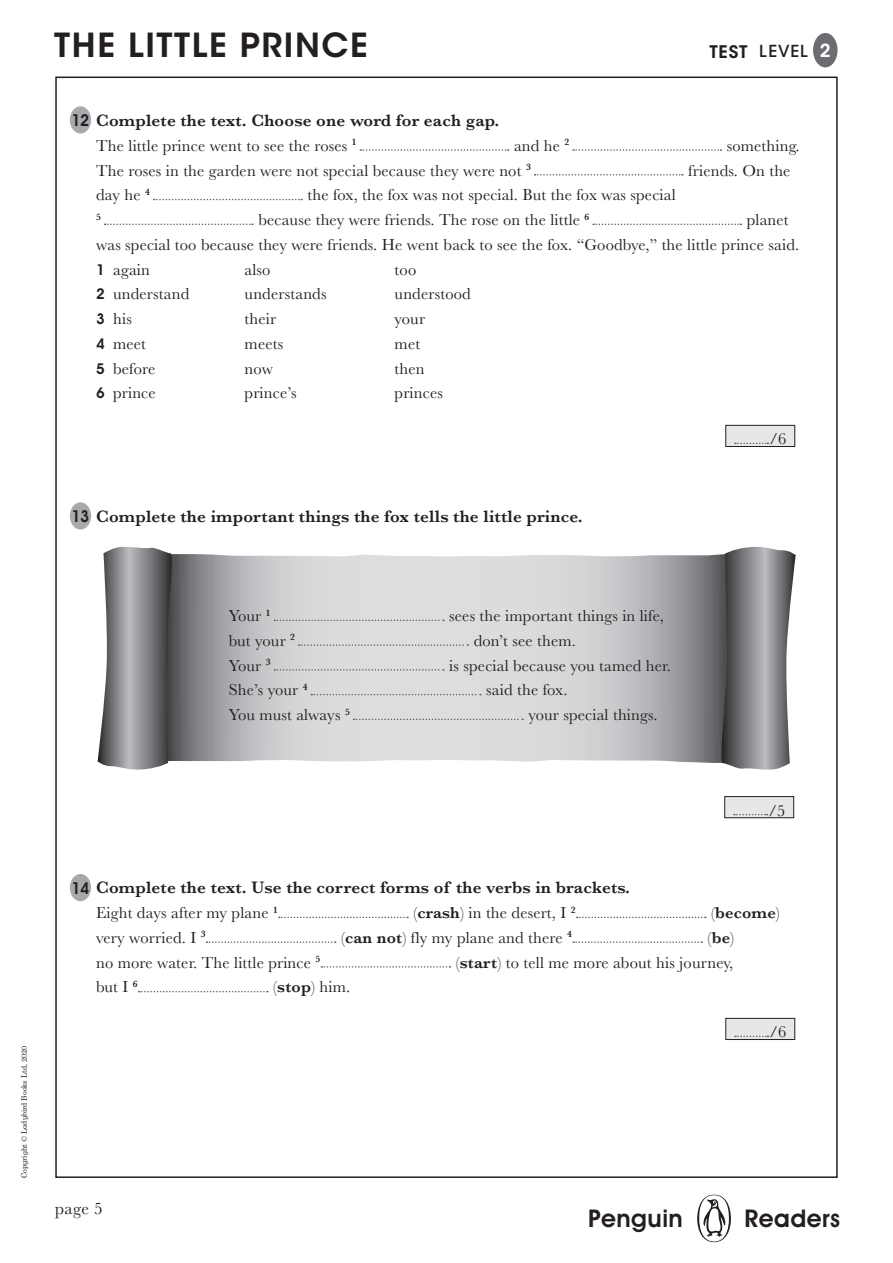
<style>
.page{position:relative;width:893px;height:1263px;background:#fff}
.page>*{position:absolute;margin:0;border:0;box-sizing:border-box;transform-origin:0 0}
.t1{font:600 33px "ITC Avant Garde Std";letter-spacing:.05em;color:#231f20}
.t2{font:600 24.6px "Avant Garde IT Cby BT";letter-spacing:.02em;color:#231f20}
.t3{font:600 18px "ITC Avant Garde Std";color:#fff}
._05b_HEADING{font:600 17.25px "Baskerville";letter-spacing:.01em;color:#231f20}
.t4{font:17.25px "Baskerville";color:#231f20}
._05_BODY{font:16.5px/24.8px "Baskerville";letter-spacing:.01em;color:#231f20}
.t5{font:500 16.5px "ITC Avant Garde Std";letter-spacing:.05em;color:#231f20}
._05_BODY-2{font:600 16.5px "Baskerville";letter-spacing:.01em;color:#231f20}
.BODY_TEXT{font:16.5px "Baskerville";color:#231f20}
._05_BODY-3{font:600 9.6px "Baskerville";color:#231f20}
.t6{font:7.5px "Century Schlbk Penguin Inf";color:#231f20}
.s1{font-weight:600;font-size:17.25px}
.s2{font-family:"Avant Garde IT Cby BT";font-size:16.5px}
.s3{font-family:"Avant Garde IT Cby BT";font-weight:600;font-size:15px}
.s4{font-weight:600}
.s5{font-weight:400}
</style>
<div class="page">
<div style="left:697px;top:1195px;width:34px;height:47px;background:#231f20;border-radius:50%"></div>
<svg style="left:699px;top:1195px;width:30px;height:46px"></svg>
<div style="left:813px;top:33px;width:24px;height:34px;background:#6c6d70;border-radius:50%"></div>
<svg style="left:360px;top:149px;width:149px;height:2px"></svg>
<svg style="left:573px;top:149px;width:148px;height:2px"></svg>
<svg style="left:535px;top:174px;width:148px;height:2px"></svg>
<svg style="left:154px;top:199px;width:148px;height:1px"></svg>
<svg style="left:105px;top:224px;width:148px;height:1px"></svg>
<svg style="left:593px;top:224px;width:148px;height:1px"></svg>
<svg style="left:279px;top:917px;width:129px;height:1px"></svg>
<svg style="left:577px;top:917px;width:129px;height:1px"></svg>
<svg style="left:207px;top:941px;width:129px;height:2px"></svg>
<svg style="left:573px;top:941px;width:129px;height:2px"></svg>
<svg style="left:321px;top:966px;width:129px;height:2px"></svg>
<svg style="left:139px;top:991px;width:129px;height:1px"></svg>
<div style="left:70px;top:106px;width:21px;height:28px;background:#a8a9ad;border-radius:50%"></div>
<div style="left:70px;top:502px;width:21px;height:27px;background:#a8a9ad;border-radius:50%"></div>
<div style="left:70px;top:874px;width:21px;height:27px;background:#a8a9ad;border-radius:50%"></div>
<div style="left:726px;top:425px;width:69px;height:21px;background:#e6e7e9"></div>
<div style="left:725px;top:425px;width:70px;height:22px;border:1px solid #231f20"></div>
<svg style="left:735px;top:443px;width:33px;height:1px"></svg>
<svg style="left:175px;top:554px;width:544px;height:209px;background:#c3c4c6"></svg>
<svg style="left:98px;top:547px;width:77px;height:223px;background:#87888b"></svg>
<svg style="left:719px;top:547px;width:77px;height:223px;background:#898a8d"></svg>
<svg style="left:274px;top:620px;width:170px;height:1px"></svg>
<svg style="left:299px;top:644px;width:169px;height:2px"></svg>
<svg style="left:274px;top:669px;width:170px;height:2px"></svg>
<svg style="left:311px;top:694px;width:170px;height:1px"></svg>
<svg style="left:354px;top:719px;width:169px;height:1px"></svg>
<div style="left:725px;top:796px;width:69px;height:22px;background:#e6e7e9"></div>
<div style="left:724px;top:796px;width:70px;height:22px;border:1px solid #231f20"></div>
<svg style="left:734px;top:814px;width:33px;height:1px"></svg>
<div style="left:726px;top:1018px;width:69px;height:21px;background:#e6e7e9"></div>
<div style="left:725px;top:1018px;width:70px;height:22px;border:1px solid #231f20"></div>
<svg style="left:735px;top:1035px;width:33px;height:2px"></svg>
<h1 class="t1" style="left:54px;top:24px;width:315px">THE LITTLE PRINCE</h1>
<p class="t3" style="left:820px;top:39px;width:12px">2</p>
<p class="t5" style="left:709px;top:41px;width:100px"><span class="s1">TEST</span> LEVEL</p>
<p class="_05b_HEADING" style="left:72px;top:108px;width:429px"><span class="s2">12</span> Complete the text. Choose one word for each gap.</p>
<p class="_05_BODY" style="left:96px;top:133px;width:262px">The little prince went to see the roses <sup>1</sup></p>
<p class="_05_BODY" style="left:514px;top:133px;width:57px">and he <sup>2</sup></p>
<p class="_05_BODY" style="left:727px;top:133px;width:74px">something.</p>
<p class="_05_BODY" style="left:96px;top:158px;width:436px">The roses in the garden were not special because they were not <sup>3</sup></p>
<p class="_05_BODY" style="left:688px;top:158px;width:104px">friends. On the</p>
<p class="_05_BODY" style="left:96px;top:183px;width:55px">day he <sup>4</sup></p>
<p class="_05_BODY" style="left:307px;top:183px;width:370px">the fox, the fox was not special. But the fox was special</p>
<p class="_05_BODY-3" style="left:96px;top:210px;width:6px">5</p>
<p class="_05_BODY" style="left:258px;top:208px;width:332px">because they were friends. The rose on the little <sup>6</sup></p>
<p class="_05_BODY" style="left:96px;top:208px;width:705px;text-indent:651px">planet was special too because they were friends. He went back to see the fox. “Goodbye,” the little prince said.</p>
<p class="_05_BODY" style="left:96px;top:257px;width:55px"><span class="s3">1</span> again</p>
<p class="_05_BODY" style="left:245px;top:257px;width:27px">also</p>
<p class="_05_BODY" style="left:395px;top:257px;width:23px">too</p>
<p class="_05_BODY" style="left:96px;top:282px;width:95px"><span class="s3">2</span> understand</p>
<p class="_05_BODY" style="left:245px;top:282px;width:83px">understands</p>
<p class="_05_BODY" style="left:395px;top:282px;width:78px">understood</p>
<p class="_05_BODY" style="left:96px;top:307px;width:37px"><span class="s3">3</span> his</p>
<p class="_05_BODY" style="left:245px;top:307px;width:33px">their</p>
<p class="_05_BODY" style="left:395px;top:307px;width:32px">your</p>
<p class="_05_BODY" style="left:96px;top:331px;width:51px"><span class="s3">4</span> meet</p>
<p class="_05_BODY" style="left:245px;top:331px;width:40px">meets</p>
<p class="_05_BODY" style="left:395px;top:331px;width:27px">met</p>
<p class="_05_BODY" style="left:96px;top:356px;width:61px"><span class="s3">5</span> before</p>
<p class="_05_BODY" style="left:245px;top:356px;width:30px">now</p>
<p class="_05_BODY" style="left:395px;top:356px;width:32px">then</p>
<p class="_05_BODY" style="left:96px;top:381px;width:61px"><span class="s3">6</span> prince</p>
<p class="_05_BODY" style="left:245px;top:381px;width:53px">prince’s</p>
<p class="_05_BODY" style="left:395px;top:381px;width:50px">princes</p>
<p class="_05b_HEADING" style="left:72px;top:504px;width:512px"><span class="s2">13</span> Complete the important things the fox tells the little prince.</p>
<p class="BODY_TEXT" style="left:769px;top:428px;width:18px">/6</p>
<p class="_05_BODY" style="left:229px;top:604px;width:43px">Your <sup>1</sup></p>
<p class="_05_BODY" style="left:449px;top:604px;width:216px">sees the important things in life,</p>
<p class="_05_BODY" style="left:229px;top:628px;width:68px">but your <sup>2</sup></p>
<p class="_05_BODY" style="left:474px;top:628px;width:104px">don’t see them.</p>
<p class="_05_BODY" style="left:229px;top:653px;width:43px">Your <sup>3</sup></p>
<p class="_05_BODY" style="left:449px;top:653px;width:223px">is special because you tamed her.</p>
<p class="_05_BODY" style="left:229px;top:678px;width:80px">She’s your <sup>4</sup></p>
<p class="_05_BODY" style="left:486px;top:678px;width:83px">said the fox.</p>
<p class="_05_BODY" style="left:229px;top:703px;width:123px">You must always <sup>5</sup></p>
<p class="_05_BODY" style="left:528px;top:703px;width:131px">your special things.</p>
<p class="t6" style="left:19px;top:1178px;width:134px;rotate:-90deg">Copyright © Ladybird Books Ltd, 2020</p>
<p class="BODY_TEXT" style="left:768px;top:800px;width:18px">/5</p>
<p class="_05b_HEADING" style="left:72px;top:876px;width:560px"><span class="s2">14</span> Complete the text. Use the correct forms of the verbs in brackets.</p>
<p class="_05_BODY" style="left:96px;top:901px;width:183px">Eight days after my plane <sup>1</sup></p>
<p class="_05_BODY" style="left:413px;top:901px;width:164px">(<span class="s4">crash</span>) in the desert, I <sup>2</sup></p>
<p class="_05_BODY-2" style="left:711px;top:901px;width:70px"><span class="s5">(</span>become<span class="s5">)</span></p>
<p class="_05_BODY" style="left:96px;top:925px;width:111px">very worried. I <sup>3</sup></p>
<p class="_05_BODY" style="left:341px;top:925px;width:233px">(<span class="s4">can not</span>) fly my plane and there <sup>4</sup></p>
<p class="_05_BODY" style="left:708px;top:925px;width:28px">(<span class="s4">be</span>)</p>
<p class="_05_BODY" style="left:96px;top:950px;width:226px">no more water. The little prince <sup>5</sup></p>
<p class="_05_BODY" style="left:456px;top:950px;width:279px">(<span class="s4">start</span>) to tell me more about his journey,</p>
<p class="_05_BODY" style="left:96px;top:975px;width:43px">but I <sup>6</sup></p>
<p class="_05_BODY" style="left:273px;top:975px;width:79px">(<span class="s4">stop</span>) him.</p>
<p class="BODY_TEXT" style="left:769px;top:1021px;width:18px">/6</p>
<p class="t4" style="left:55px;top:1197px;width:49px">page 5</p>
<h2 class="t2" style="left:588px;top:1203px;width:96px">Penguin</h2>
<h2 class="t2" style="left:744px;top:1203px;width:97px">Readers</h2>
</div>
